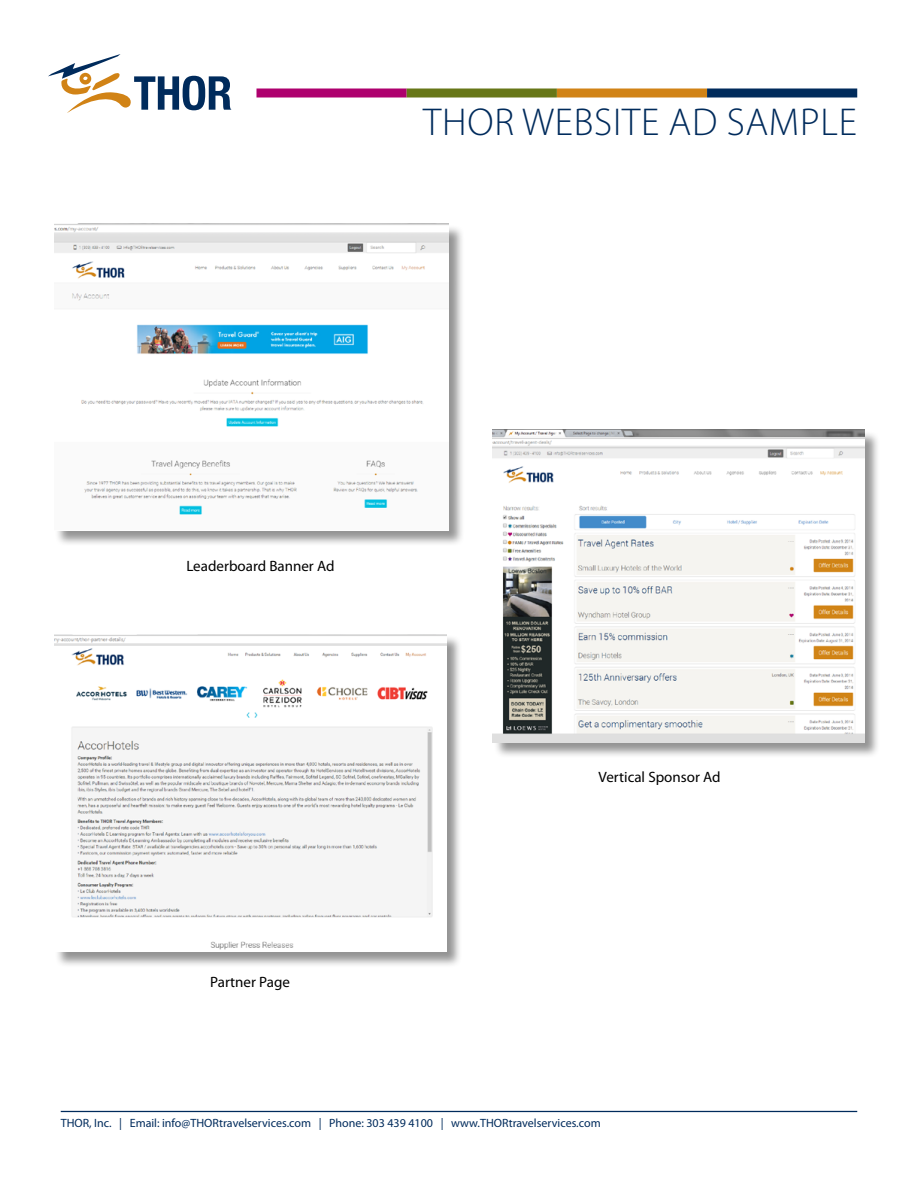
<style>
.page{position:relative;width:918px;height:1188px;background:#fff}
.page>*{position:absolute;margin:0;border:0;box-sizing:border-box;transform-origin:0 0}
.t1{font:300 39px "Myriad Pro";letter-spacing:.02em;color:#002b5c}
.t2{font:15px "Myriad Pro";color:#000}
.t3{font:12px "Myriad Pro";color:#002b5c}
</style>
<div class="page">
<hr style="left:61px;top:1111px;width:796px;height:1px;background:#002b5c">
<div style="left:256px;top:89px;width:151px;height:9px;background:#ae006e"></div>
<div style="left:557px;top:89px;width:150px;height:9px;background:#d18316"></div>
<div style="left:407px;top:89px;width:150px;height:9px;background:#677718"></div>
<div style="left:707px;top:89px;width:150px;height:9px;background:#002b5c"></div>
<svg style="left:48px;top:54px;width:183px;height:59px"></svg>
<div style="left:493px;top:430px;width:387px;height:329px;background:#000;opacity:.42"></div>
<img style="left:493px;top:430px;width:371px;height:312px">
<div style="left:54px;top:224px;width:411px;height:323px;background:#000;opacity:.42"></div>
<img style="left:54px;top:224px;width:395px;height:306px">
<div style="left:54px;top:635px;width:408px;height:333px;background:#000;opacity:.42"></div>
<img style="left:54px;top:634px;width:392px;height:318px">
<h1 class="t1" style="left:423px;top:99px;width:435px">THOR WEBSITE AD SAMPLE</h1>
<p class="t2" style="left:186px;top:556px;width:150px">Leaderboard Banner Ad</p>
<p class="t2" style="left:210px;top:973px;width:81px">Partner Page</p>
<p class="t2" style="left:599px;top:768px;width:124px">Vertical Sponsor Ad</p>
<p class="t3" style="left:61px;top:1116px;width:541px">THOR, Inc. | Email: info@THORtravelservices.com | Phone: 303 439 4100 | www.THORtravelservices.com</p>
</div>
